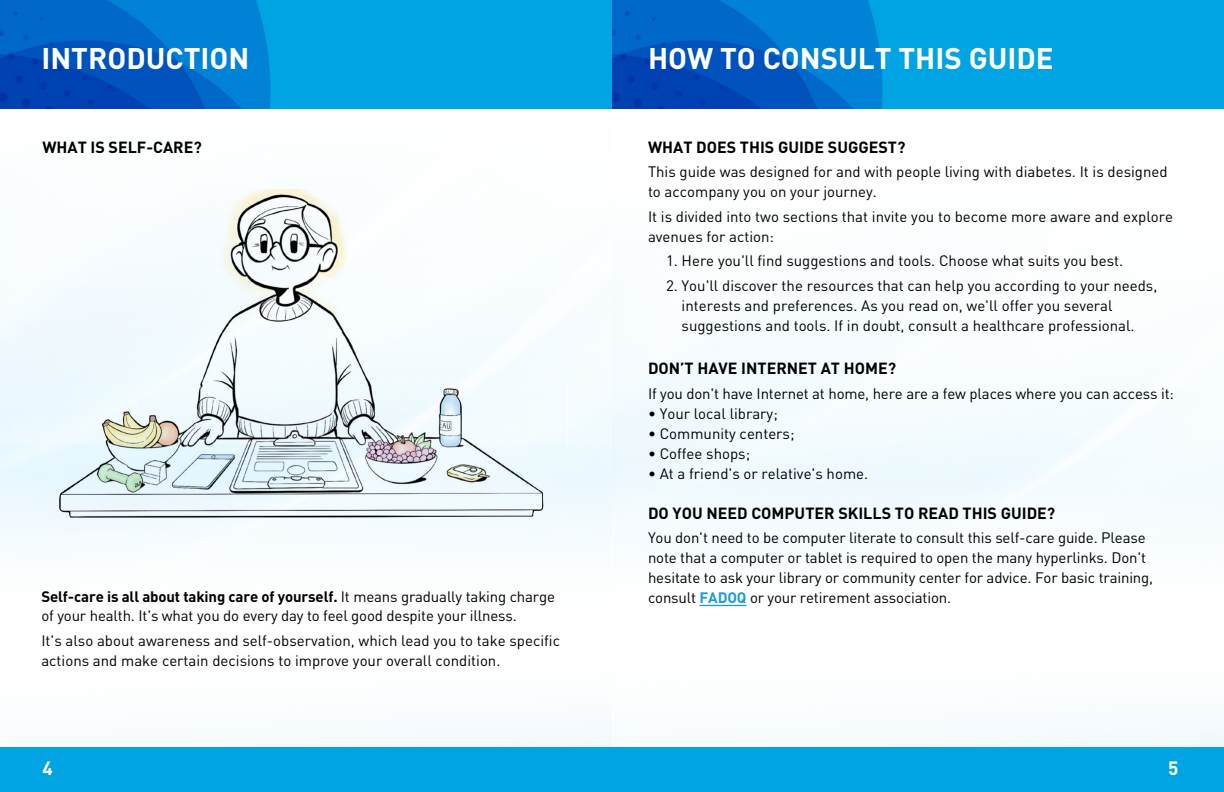
<style>
.page{position:relative;width:1224px;height:792px;background:#fff}
.page>*{position:absolute;margin:0;border:0;box-sizing:border-box;transform-origin:0 0}
.t1{font:700 29.4px "DIN";color:#fff}
.t2{font:700 19px "DIN";color:#fff}
.t3{font:700 16px "DIN";color:#000}
.t4{font:15px/20px "DIN";color:#000}
.s1{font-weight:700}
.s2{font-weight:700;color:#239ad7}
</style>
<div class="page">
<img style="left:0;top:0;width:1224px;height:109px">
<img style="left:49px;top:189px;width:500px;height:345px">
<hr style="left:700px;top:605px;width:46px;height:1px;background:#239ad7">
<div style="left:0;top:748px;width:1224px;height:44px;background:#00a4e3"></div>
<h1 class="t1" style="left:41px;top:39px;width:209px">INTRODUCTION</h1>
<p class="t3" style="left:42px;top:137px;width:161px">WHAT IS SELF-CARE?</p>
<p class="t4" style="left:41px;top:586px;width:515px"><span class="s1">Self-care is all about taking care of yourself.</span> It means gradually taking charge of your health. It's what you do every day to feel good despite your illness.</p>
<p class="t4" style="left:41px;top:630px;width:520px">It's also about awareness and self-observation, which lead you to take specific actions and make certain decisions to improve your overall condition.</p>
<h1 class="t1" style="left:648px;top:39px;width:407px">HOW TO CONSULT THIS GUIDE</h1>
<p class="t3" style="left:648px;top:137px;width:259px">WHAT DOES THIS GUIDE SUGGEST?</p>
<p class="t4" style="left:648px;top:162px;width:521px">This guide was designed for and with people living with diabetes. It is designed to accompany you on your journey.</p>
<p class="t4" style="left:648px;top:206px;width:527px">It is divided into two sections that invite you to become more aware and explore avenues for action:</p>
<p class="t4" style="left:666px;top:251px;width:459px">1. Here you'll find suggestions and tools. Choose what suits you best.</p>
<p class="t4" style="left:682px;top:275px;width:477px;text-indent:-16px">2. You'll discover the resources that can help you according to your needs, interests and preferences. As you read on, we'll offer you several suggestions and tools. If in doubt, consult a healthcare professional.</p>
<p class="t3" style="left:648px;top:358px;width:250px">DON’T HAVE INTERNET AT HOME?</p>
<p class="t4" style="left:648px;top:383px;width:527px">If you don't have Internet at home, here are a few places where you can access it:</p>
<p class="t4" style="left:648px;top:403px;width:131px">• Your local library;</p>
<p class="t4" style="left:648px;top:423px;width:148px">• Community centers;</p>
<p class="t4" style="left:648px;top:443px;width:104px">• Coffee shops;</p>
<p class="t4" style="left:648px;top:463px;width:222px">• At a friend's or relative's home.</p>
<p class="t3" style="left:648px;top:503px;width:409px">DO YOU NEED COMPUTER SKILLS TO READ THIS GUIDE?</p>
<p class="t4" style="left:648px;top:528px;width:507px">You don't need to be computer literate to consult this self-care guide. Please note that a computer or tablet is required to open the many hyperlinks. Don't hesitate to ask your library or community center for advice. For basic training, consult <span class="s2">FADOQ</span> or your retirement association.</p>
<p class="t2" style="left:43px;top:756px;width:12px">4</p>
<p class="t2" style="left:1168px;top:756px;width:12px">5</p>
</div>
